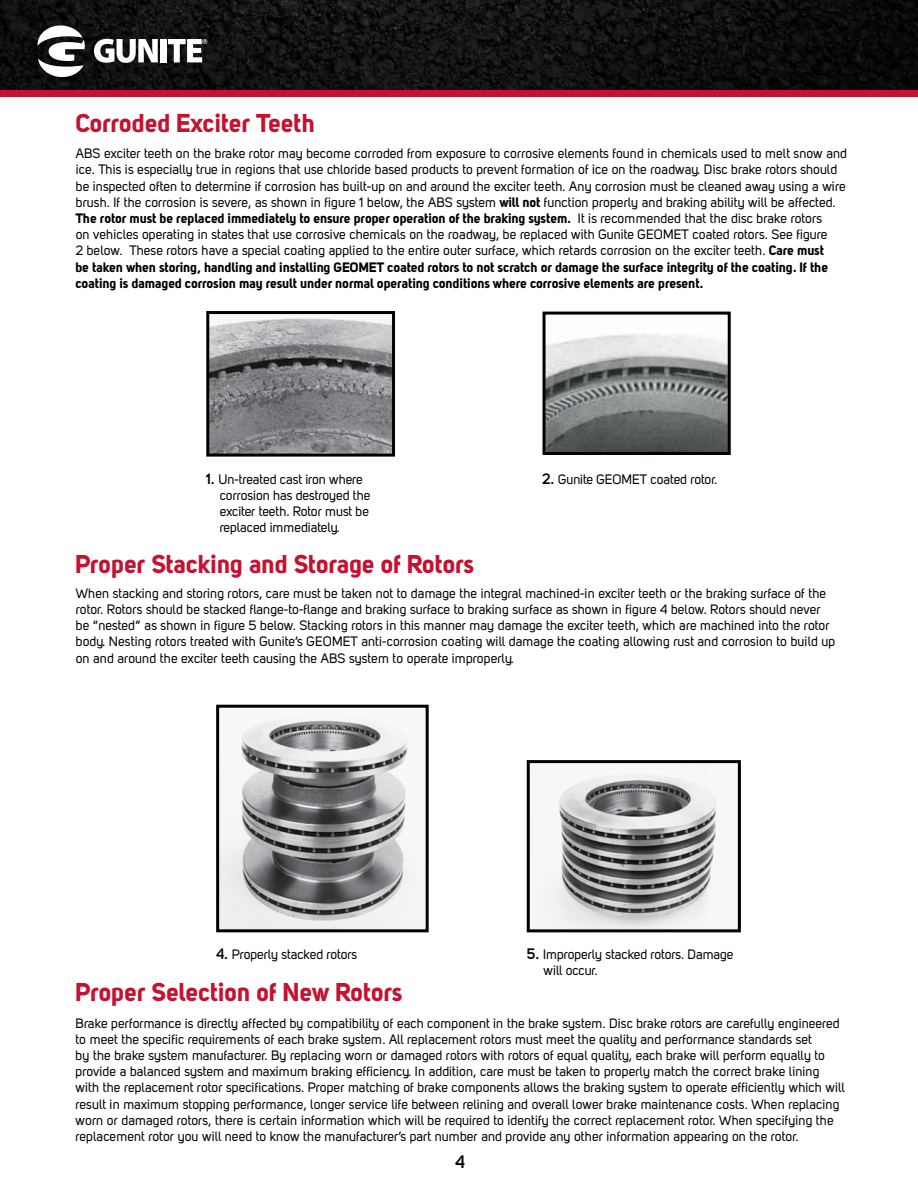
<style>
.page{position:relative;width:918px;height:1188px;background:#fff}
.page>*{position:absolute;margin:0;border:0;box-sizing:border-box;transform-origin:0 0}
.t1{font:25.5px "Uni Sans Bold";color:#c41230}
.t2{font:700 18px "Uni Sans Semi";color:#000}
.t3{font:13.5px/16.2px "Uni Sans Regular";color:#000}
.t4{font:13.5px/16.2px "Uni Sans Bold";color:#000}
.s1{font-family:"Uni Sans Bold"}
.s2{font-family:"Uni Sans Regular"}
.s3{font-family:"Uni Sans Semi";font-weight:700;font-size:15px}
</style>
<div class="page">
<img style="left:0;top:0;width:918px;height:90px">
<div style="left:0;top:90px;width:918px;height:7px;background:#c41230"></div>
<svg style="left:94px;top:39px;width:64px;height:24px"></svg>
<div style="left:161px;top:39px;width:6px;height:23px;background:#fff"></div>
<svg style="left:38px;top:25px;width:47px;height:52px"></svg>
<svg style="left:168px;top:39px;width:39px;height:23px"></svg>
<img style="left:220px;top:716px;width:205px;height:212px">
<div style="left:216px;top:705px;width:213px;height:227px;border:3px solid #000"></div>
<img style="left:531px;top:764px;width:206px;height:164px">
<div style="left:527px;top:760px;width:214px;height:172px;border:3px solid #000"></div>
<img style="left:210px;top:315px;width:181px;height:138px">
<div style="left:206px;top:311px;width:189px;height:146px;border:3px solid #000"></div>
<img style="left:547px;top:333px;width:180px;height:118px">
<div style="left:543px;top:312px;width:188px;height:143px;border:3px solid #000"></div>
<h1 class="t1" style="left:76px;top:107px;width:241px">Corroded Exciter Teeth</h1>
<p class="t3" style="left:76px;top:145px;width:773px">ABS exciter teeth on the brake rotor may become corroded from exposure to corrosive elements found in chemicals used to melt snow and ice. This is especially true in regions that use chloride based products to prevent formation of ice on the roadway. Disc brake rotors should be inspected often to determine if corrosion has built-up on and around the exciter teeth. Any corrosion must be cleaned away using a wire brush. If the corrosion is severe, as shown in figure 1 below, the ABS system <span class="s1">will not</span> function properly and braking ability will be affected.</p>
<p class="t4" style="left:76px;top:210px;width:748px">The rotor must be replaced immediately to ensure proper operation of the braking system. <span class="s2">It is recommended that the disc brake rotors</span></p>
<p class="t3" style="left:76px;top:226px;width:753px">on vehicles operating in states that use corrosive chemicals on the roadway, be replaced with Gunite GEOMET coated rotors. See figure<br>2 below. These rotors have a special coating applied to the entire outer surface, which retards corrosion on the exciter teeth. <span class="s1">Care must</span></p>
<p class="t4" style="left:76px;top:259px;width:754px">be taken when storing, handling and installing GEOMET coated rotors to not scratch or damage the surface integrity of the coating. If the coating is damaged corrosion may result under normal operating conditions where corrosive elements are present.</p>
<p class="t3" style="left:220px;top:471px;width:152px;text-indent:-14px"><span class="s3">1.</span> Un-treated cast iron where corrosion has destroyed the exciter teeth. Rotor must be replaced immediately.</p>
<p class="t3" style="left:543px;top:471px;width:176px"><span class="s3">2.</span> Gunite GEOMET coated rotor.</p>
<h1 class="t1" style="left:75px;top:548px;width:400px">Proper Stacking and Storage of Rotors</h1>
<p class="t3" style="left:76px;top:585px;width:761px">When stacking and storing rotors, care must be taken not to damage the integral machined-in exciter teeth or the braking surface of the rotor. Rotors should be stacked flange-to-flange and braking surface to braking surface as shown in figure 4 below. Rotors should never be “nested” as shown in figure 5 below. Stacking rotors in this manner may damage the exciter teeth, which are machined into the rotor body. Nesting rotors treated with Gunite’s GEOMET anti-corrosion coating will damage the coating allowing rust and corrosion to build up on and around the exciter teeth causing the ABS system to operate improperly.</p>
<p class="t3" style="left:216px;top:946px;width:143px"><span class="s3">4.</span> Properly stacked rotors</p>
<p class="t3" style="left:544px;top:946px;width:191px;text-indent:-17px"><span class="s3">5.</span> Improperly stacked rotors. Damage will occur.</p>
<h1 class="t1" style="left:76px;top:977px;width:329px">Proper Selection of New Rotors</h1>
<p class="t3" style="left:76px;top:1015px;width:771px">Brake performance is directly affected by compatibility of each component in the brake system. Disc brake rotors are carefully engineered to meet the specific requirements of each brake system. All replacement rotors must meet the quality and performance standards set<br>by the brake system manufacturer. By replacing worn or damaged rotors with rotors of equal quality, each brake will perform equally to provide a balanced system and maximum braking efficiency. In addition, care must be taken to properly match the correct brake lining with the replacement rotor specifications. Proper matching of brake components allows the braking system to operate efficiently which will result in maximum stopping performance, longer service life between relining and overall lower brake maintenance costs. When replacing worn or damaged rotors, there is certain information which will be required to identify the correct replacement rotor. When specifying the replacement rotor you will need to know the manufacturer’s part number and provide any other information appearing on the rotor.</p>
<h2 class="t2" style="left:455px;top:1151px;width:11px">4</h2>
</div>
